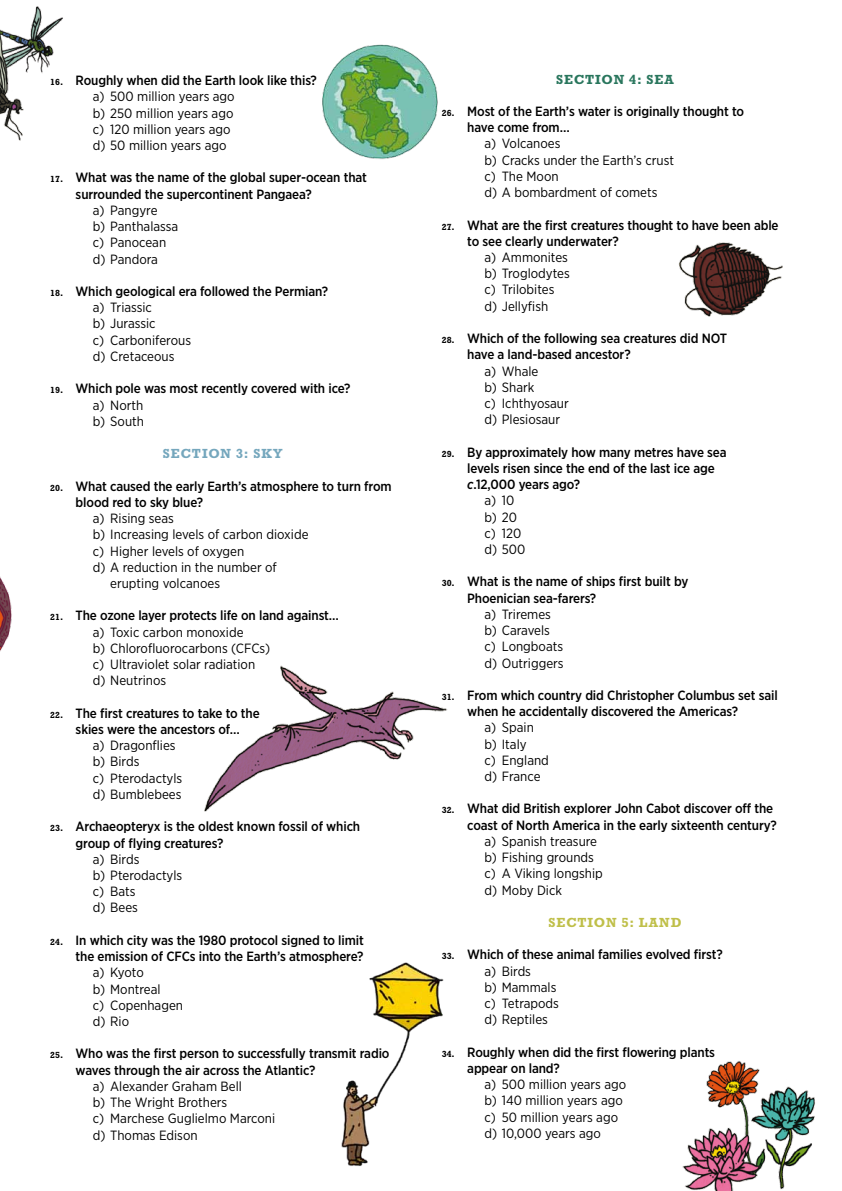
<style>
.page{position:relative;width:842px;height:1191px;background:#fff}
.page>*{position:absolute;margin:0;border:0;box-sizing:border-box;transform-origin:0 0}
.t1{font:500 13.4px/16.2px "Gotham Narrow";letter-spacing:-.01em;color:#000}
.t2{font:13.4px/16.2px "Gotham Narrow";color:#000}
.t3{font:700 13.4px "Rockwell Std";letter-spacing:.07em;color:#bfbf49}
.t4{font:700 13.4px "Rockwell Std";letter-spacing:.07em;color:#75a7bd}
.t5{font:700 13.4px "Rockwell Std";letter-spacing:.07em;color:#29765d}
.s1{font-family:"Rockwell Std";font-weight:700;font-size:9px}
.s2{font-weight:500}
.s3{font-weight:400}
.s4{font-style:italic}
</style>
<div class="page">
<img style="left:0;top:576px;width:12px;height:76px">
<img style="left:0;top:6px;width:63px;height:135px">
<img style="left:322px;top:44px;width:116px;height:115px">
<img style="left:678px;top:242px;width:105px;height:75px">
<img style="left:204px;top:665px;width:244px;height:147px">
<img style="left:682px;top:1061px;width:133px;height:130px">
<img style="left:341px;top:962px;width:103px;height:204px">
<p class="t2" style="left:93px;top:72px;width:226px;text-indent:-43px"><span class="s1">16.</span> <span class="s2">Roughly when did the Earth look like this? </span>a) 500 million years ago<br>b) 250 million years ago<br>c) 120 million years ago<br>d) 50 million years ago</p>
<p class="t1" style="left:76px;top:169px;width:293px;text-indent:-25px"><span class="s1">17.</span> What was the name of the global super-ocean that surrounded the supercontinent Pangaea?</p>
<p class="t2" style="left:93px;top:202px;width:87px">a) Pangyre<br>b) Panthalassa c) Panocean d) Pandora</p>
<p class="t2" style="left:93px;top:283px;width:237px;text-indent:-43px"><span class="s1">18.</span> <span class="s2">Which geological era followed the Permian? </span>a) Triassic<br>b) Jurassic<br>c) Carboniferous<br>d) Cretaceous</p>
<p class="t1" style="left:93px;top:380px;width:259px;text-indent:-43px"><span class="s1">19.</span> Which pole was most recently covered with ice? <span class="s3">a) North<br>b) South</span></p>
<p class="t4" style="left:163px;top:446px;width:121px">SECTION 3: SKY</p>
<p class="t1" style="left:76px;top:478px;width:317px;text-indent:-25px"><span class="s1">20.</span> What caused the early Earth’s atmosphere to turn from blood red to sky blue?</p>
<p class="t2" style="left:93px;top:510px;width:83px">a) Rising seas</p>
<p class="t2" style="left:93px;top:526px;width:217px">b) Increasing levels of carbon dioxide</p>
<p class="t2" style="left:93px;top:542px;width:153px">c) Higher levels of oxygen</p>
<p class="t2" style="left:93px;top:559px;width:186px">d) A reduction in the number of</p>
<p class="t2" style="left:110px;top:575px;width:111px">erupting volcanoes</p>
<p class="t2" style="left:93px;top:607px;width:248px;text-indent:-43px"><span class="s1">21.</span> <span class="s2">The ozone layer protects life on land against… </span>a) Toxic carbon monoxide<br>b) Chlorofluorocarbons (CFCs)<br>c) Ultraviolet solar radiation<br>d) Neutrinos</p>
<p class="t1" style="left:50px;top:705px;width:211px;text-align:center"><span class="s1">22.</span> The first creatures to take to the skies were the ancestors of…</p>
<p class="t2" style="left:93px;top:737px;width:91px">a) Dragonflies b) Birds<br>c) Pterodactyls d) Bumblebees</p>
<p class="t1" style="left:76px;top:818px;width:286px;text-indent:-25px"><span class="s1">23.</span> Archaeopteryx is the oldest known fossil of which group of flying creatures?</p>
<p class="t2" style="left:93px;top:851px;width:91px">a) Birds<br>b) Pterodactyls c) Bats<br>d) Bees</p>
<p class="t1" style="left:50px;top:932px;width:315px;text-align:right"><span class="s1">24.</span> In which city was the 1980 protocol signed to limit the emission of CFCs into the Earth’s atmosphere?</p>
<p class="t2" style="left:93px;top:964px;width:92px">a) Kyoto<br>b) Montreal<br>c) Copenhagen d) Rio</p>
<p class="t1" style="left:76px;top:1045px;width:315px;text-indent:-25px"><span class="s1">25.</span> Who was the first person to successfully transmit radio waves through the air across the Atlantic?</p>
<p class="t2" style="left:93px;top:1078px;width:184px">a) Alexander Graham Bell<br>b) The Wright Brothers<br>c) Marchese Guglielmo Marconi d) Thomas Edison</p>
<p class="t5" style="left:556px;top:71px;width:119px">SECTION 4: SEA</p>
<p class="t1" style="left:467px;top:103px;width:278px;text-indent:-25px"><span class="s1">26.</span> Most of the Earth’s water is originally thought to have come from…</p>
<p class="t2" style="left:484px;top:135px;width:191px">a) Volcanoes<br>b) Cracks under the Earth’s crust c) The Moon<br>d) A bombardment of comets</p>
<p class="t1" style="left:467px;top:216px;width:313px;text-indent:-25px"><span class="s1">27.</span> What are the first creatures thought to have been able to see clearly underwater?</p>
<p class="t2" style="left:484px;top:249px;width:87px">a) Ammonites b) Troglodytes c) Trilobites d) Jellyfish</p>
<p class="t1" style="left:467px;top:330px;width:261px;text-indent:-25px"><span class="s1">28.</span> Which of the following sea creatures did NOT have a land-based ancestor?</p>
<p class="t2" style="left:484px;top:362px;width:86px">a) Whale<br>b) Shark<br>c) Ichthyosaur d) Plesiosaur</p>
<p class="t1" style="left:442px;top:444px;width:286px"><span class="s1">29.</span> By approximately how many metres have sea</p>
<p class="t1" style="left:467px;top:460px;width:249px">levels risen since the end of the last ice age</p>
<p class="t1" style="left:467px;top:476px;width:114px"><span class="s4">c</span>.12,000 years ago?</p>
<p class="t2" style="left:484px;top:492px;width:31px">a) 10</p>
<p class="t2" style="left:484px;top:508px;width:34px">b) 20</p>
<p class="t2" style="left:484px;top:525px;width:38px">c) 120</p>
<p class="t2" style="left:484px;top:541px;width:42px">d) 500</p>
<p class="t1" style="left:467px;top:573px;width:223px;text-indent:-25px"><span class="s1">30.</span> What is the name of ships first built by<br>Phoenician sea-farers?</p>
<p class="t2" style="left:484px;top:606px;width:81px">a) Triremes b) Caravels c) Longboats d) Outriggers</p>
<p class="t1" style="left:467px;top:687px;width:312px;text-indent:-25px"><span class="s1">31.</span> From which country did Christopher Columbus set sail when he accidentally discovered the Americas?</p>
<p class="t2" style="left:484px;top:719px;width:66px">a) Spain b) Italy<br>c) England d) France</p>
<p class="t1" style="left:442px;top:800px;width:336px;text-align:right"><span class="s1">32.</span> What did British explorer John Cabot discover off the coast of North America in the early sixteenth century?</p>
<p class="t2" style="left:484px;top:833px;width:120px">a) Spanish treasure b) Fishing grounds c) A Viking longship d) Moby Dick</p>
<p class="t3" style="left:548px;top:914px;width:135px">SECTION 5: LAND</p>
<p class="t1" style="left:484px;top:946px;width:240px;text-indent:-43px"><span class="s1">33.</span> Which of these animal families evolved first? <span class="s3">a) Birds<br>b) Mammals<br>c) Tetrapods<br>d) Reptiles</span></p>
<p class="t1" style="left:467px;top:1043px;width:249px;text-indent:-25px"><span class="s1">34.</span> Roughly when did the first flowering plants appear on land?</p>
<p class="t2" style="left:484px;top:1076px;width:143px">a) 500 million years ago b) 140 million years ago c) 50 million years ago d) 10,000 years ago</p>
</div>
